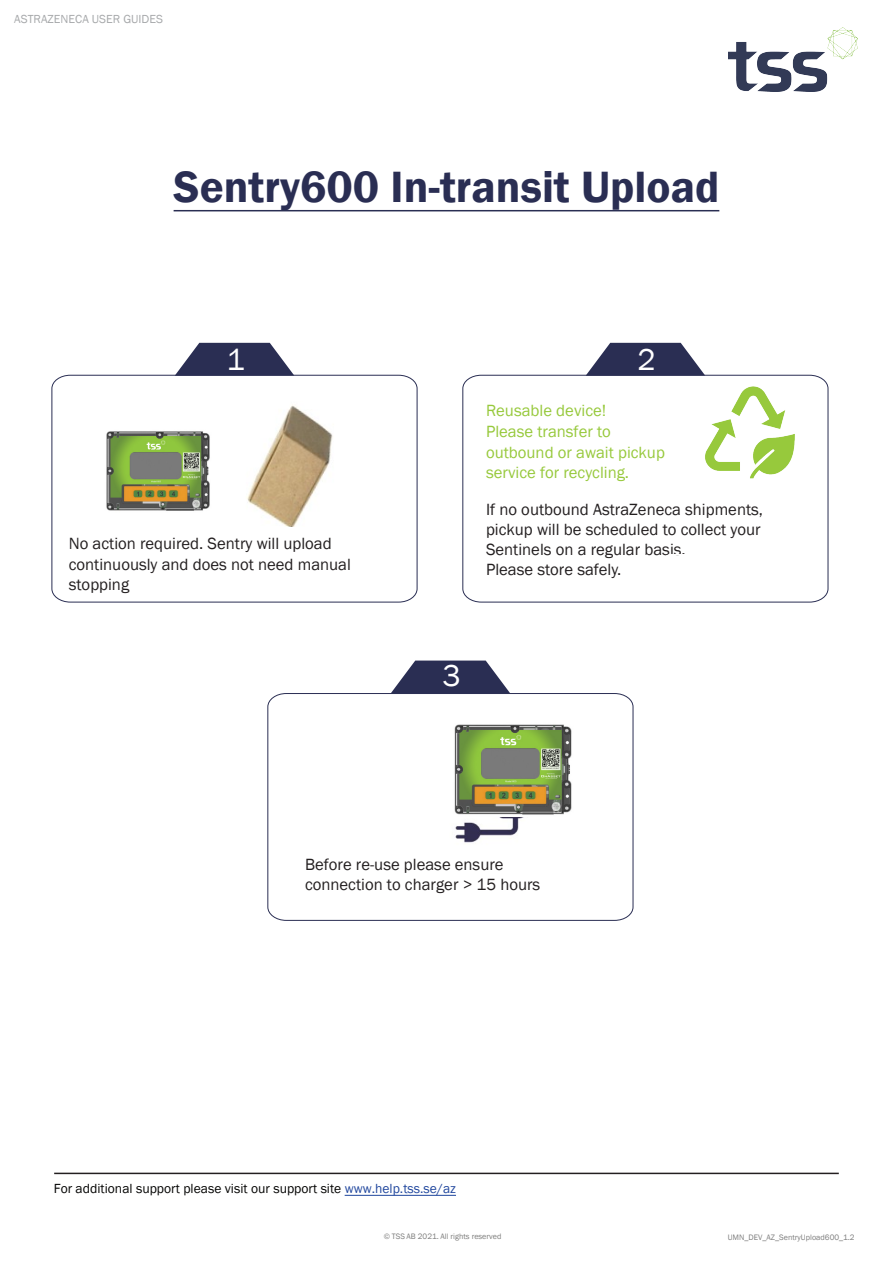
<style>
.page{position:relative;width:893px;height:1263px;background:#fff}
.page>*{position:absolute;margin:0;border:0;box-sizing:border-box;transform-origin:0 0}
.t1{font:600 45px "Franklin Gothic";color:#2a2e53}
.t2{font:31.05px "Franklin Gothic";color:#fff}
.t3{font:16.65px/20.1px "Franklin Gothic";color:#231f20}
.t4{font:16.65px/20.7px "Franklin Gothic";color:#97c93c}
.t5{font:13.65px "Franklin Gothic";color:#050504}
.t6{font:12px "Franklin Gothic";color:#a7a9ab}
.t7{font:8.1px "Franklin Gothic";color:#7d7d7d}
.t8{font:8.1px "Franklin Gothic";color:#7d7d7c}
.s1{color:#22489e}
</style>
<div class="page">
<img style="left:728px;top:28px;width:129px;height:63px">
<hr style="left:54px;top:1173px;width:785px;height:1px;background:#231f20">
<svg style="left:176px;top:343px;width:117px;height:31px"></svg>
<svg style="left:587px;top:343px;width:117px;height:31px"></svg>
<svg style="left:391px;top:660px;width:119px;height:33px"></svg>
<svg style="left:51px;top:374px;width:367px;height:229px"></svg>
<svg style="left:462px;top:374px;width:367px;height:229px"></svg>
<svg style="left:267px;top:693px;width:367px;height:228px"></svg>
<img style="left:696px;top:377px;width:109px;height:110px">
<img style="left:245px;top:402px;width:92px;height:125px">
<img style="left:416px;top:813px;width:166px;height:35px">
<img style="left:104px;top:429px;width:108px;height:84px">
<img style="left:452px;top:722px;width:122px;height:95px">
<hr style="left:174px;top:210px;width:545px;height:2px;background:#2a2e53">
<hr style="left:345px;top:1195px;width:111px;height:1px;background:#22489e">
<p class="t6" style="left:14px;top:12px;width:150px">ASTRAZENECA USER GUIDES</p>
<h1 class="t1" style="left:174px;top:159px;width:547px">Sentry600 In-transit Upload</h1>
<h2 class="t2" style="left:227px;top:341px;width:20px">1</h2>
<h2 class="t2" style="left:637px;top:341px;width:20px">2</h2>
<p class="t4" style="left:486px;top:401px;width:180px">Reusable device!<br>Please transfer to outbound or await pickup service for recycling.</p>
<p class="t3" style="left:69px;top:533px;width:284px;line-height:20.7px">No action required. Sentry will upload continuously and does not need manual stopping</p>
<p class="t3" style="left:486px;top:499px;width:279px">If no outbound AstraZeneca shipments, pickup will be scheduled to collect your<br>Sentinels on a regular basis.<br>Please store safely.</p>
<h2 class="t2" style="left:442px;top:656px;width:20px">3</h2>
<p class="t3" style="left:305px;top:855px;width:237px">Before re-use please ensure connection to charger &gt; 15 hours</p>
<p class="t5" style="left:54px;top:1180px;width:404px">For additional support please visit our support site <span class="s1">www.help.tss.se/az</span></p>
<p class="t8" style="left:384px;top:1232px;width:119px">© TSS AB 2021. All rights reserved</p>
<p class="t7" style="left:728px;top:1232px;width:128px">UMN_DEV_AZ_SentryUpload600_1.2</p>
</div>
